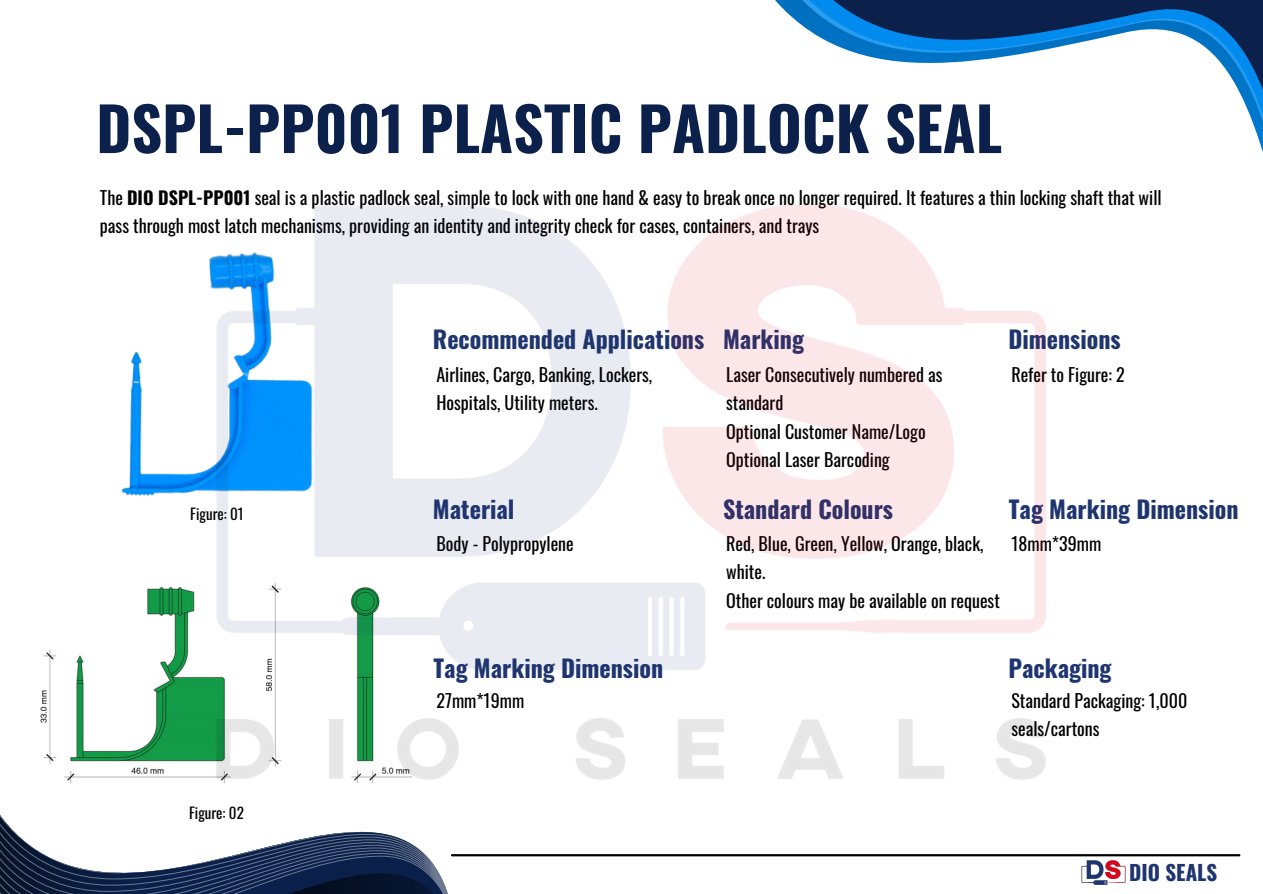
<style>
.page{position:relative;width:1263px;height:894px;background:#fff}
.page>*{position:absolute;margin:0;border:0;box-sizing:border-box;transform-origin:0 0}
.t1{font:700 60px "Oswald";color:#0b214b}
.t2{font:700 24px "Oswald";color:#1f3570}
.t3{font:700 21px "Oswald";color:#1f3570}
.t4{font:18px/28px "Oswald";color:#000}
.t5{font:15px "Oswald";color:#000}
.s1{font-weight:700}
</style>
<div class="page">
<svg style="left:0;top:815px;width:458px;height:78px"></svg>
<svg style="left:775px;top:0;width:488px;height:152px"></svg>
<svg style="left:1040px;top:0;width:223px;height:47px"></svg>
<hr style="left:452px;top:853px;width:787px;height:3px;background:#000">
<img style="left:121px;top:351px;width:86px;height:145px">
<img style="left:1081px;top:860px;width:44px;height:25px">
<img style="left:40px;top:587px;width:167px;height:197px">
<img style="left:207px;top:68px;width:848px;height:755px">
<p class="t1" style="left:96px;top:81px;width:907px">DSPL-PP001 PLASTIC PADLOCK SEAL</p>
<p class="t4" style="left:100px;top:183px;width:1063px">The <span class="s1">DIO DSPL-PP001</span> seal is a plastic padlock seal, simple to lock with one hand &amp; easy to break once no longer required. It features a thin locking shaft that will pass through most latch mechanisms, providing an identity and integrity check for cases, containers, and trays</p>
<p class="t5" style="left:190px;top:502px;width:55px">Figure: 01</p>
<p class="t5" style="left:189px;top:800px;width:56px">Figure: 02</p>
<p class="t2" style="left:433px;top:320px;width:273px">Recommended Applications</p>
<p class="t4" style="left:436px;top:360px;width:217px">Airlines, Cargo, Banking, Lockers,<br>Hospitals, Utility meters.</p>
<p class="t2" style="left:433px;top:490px;width:83px">Material</p>
<p class="t4" style="left:436px;top:529px;width:139px">Body - Polypropylene</p>
<p class="t2" style="left:434px;top:648px;width:231px">Tag Marking Dimension</p>
<p class="t4" style="left:436px;top:685px;width:89px">27mm*19mm</p>
<p class="t2" style="left:723px;top:320px;width:83px">Marking</p>
<p class="t4" style="left:726px;top:360px;width:218px">Laser Consecutively numbered as</p>
<p class="t4" style="left:726px;top:388px;width:59px">standard</p>
<p class="t4" style="left:726px;top:416px;width:201px">Optional Customer Name/Logo</p>
<p class="t4" style="left:726px;top:444px;width:165px">Optional Laser Barcoding</p>
<p class="t2" style="left:723px;top:490px;width:171px">Standard Colours</p>
<p class="t4" style="left:726px;top:529px;width:259px">Red, Blue, Green, Yellow, Orange, black, white.</p>
<p class="t4" style="left:726px;top:585px;width:275px">Other colours may be available on request</p>
<p class="t2" style="left:1008px;top:320px;width:114px">Dimensions</p>
<p class="t4" style="left:1011px;top:360px;width:115px">Refer to Figure: 2</p>
<p class="t2" style="left:1009px;top:490px;width:231px">Tag Marking Dimension</p>
<p class="t4" style="left:1011px;top:529px;width:91px">18mm*39mm</p>
<p class="t2" style="left:1008px;top:648px;width:105px">Packaging</p>
<p class="t4" style="left:1011px;top:685px;width:177px">Standard Packaging: 1,000 seals/cartons</p>
<p class="t3" style="left:1129px;top:855px;width:90px">DIO SEALS</p>
</div>
